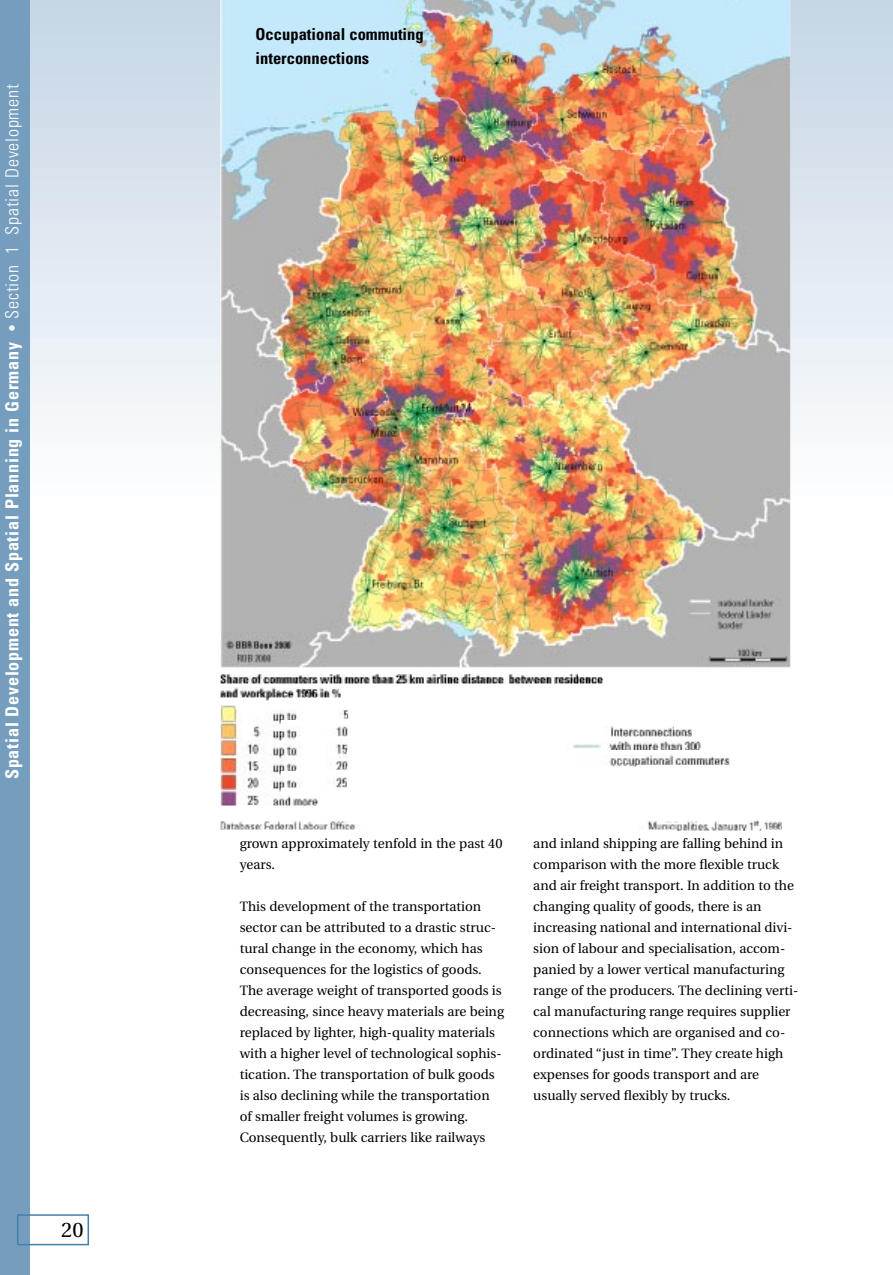
<style>
.page{position:relative;width:893px;height:1275px;background:#fff}
.page>*{position:absolute;margin:0;border:0;box-sizing:border-box;transform-origin:0 0}
.t1{font:21px "Utopia";color:#000}
.t2{font:700 condensed 18px "Univers";letter-spacing:.045em;color:#fff}
.t3{font:700 condensed 16.5px/24px "Univers";color:#000}
.t4{font:13.5px/21px "Utopia";color:#000}
.s1{font-weight:400}
.s2{font-weight:300}
</style>
<div class="page">
<div style="left:14px;top:0;width:878px;height:16px;background:#c6d6e5"></div>
<div style="left:14px;top:6px;width:878px;height:23px;background:#c7d7e6"></div>
<div style="left:14px;top:19px;width:878px;height:23px;background:#c9d8e7"></div>
<div style="left:14px;top:32px;width:878px;height:23px;background:#cad9e7"></div>
<div style="left:14px;top:46px;width:878px;height:22px;background:#cbdae8"></div>
<div style="left:14px;top:59px;width:878px;height:22px;background:#ccdbe8"></div>
<div style="left:14px;top:72px;width:878px;height:22px;background:#cedce9"></div>
<div style="left:14px;top:85px;width:878px;height:23px;background:#cfddea"></div>
<div style="left:14px;top:98px;width:878px;height:23px;background:#d1ddea"></div>
<div style="left:14px;top:111px;width:878px;height:23px;background:#d2ddea"></div>
<div style="left:14px;top:125px;width:878px;height:22px;background:#d4e0ec"></div>
<div style="left:14px;top:138px;width:878px;height:22px;background:#d5e0ec"></div>
<div style="left:14px;top:151px;width:878px;height:22px;background:#d7e1ed"></div>
<div style="left:14px;top:164px;width:878px;height:23px;background:#d9e3ee"></div>
<div style="left:14px;top:177px;width:878px;height:23px;background:#dae4ee"></div>
<div style="left:14px;top:190px;width:878px;height:23px;background:#dce5ef"></div>
<div style="left:14px;top:204px;width:878px;height:22px;background:#dde6f0"></div>
<div style="left:14px;top:217px;width:878px;height:22px;background:#dfe8f1"></div>
<div style="left:14px;top:230px;width:878px;height:22px;background:#e0e8f1"></div>
<div style="left:14px;top:243px;width:878px;height:23px;background:#e1e9f1"></div>
<div style="left:14px;top:256px;width:878px;height:23px;background:#e3eaf2"></div>
<div style="left:14px;top:269px;width:878px;height:23px;background:#e4ebf2"></div>
<div style="left:14px;top:282px;width:878px;height:23px;background:#e6edf4"></div>
<div style="left:14px;top:296px;width:878px;height:22px;background:#e6edf4"></div>
<div style="left:14px;top:309px;width:878px;height:22px;background:#e8eef5"></div>
<div style="left:14px;top:322px;width:878px;height:22px;background:#e9f0f5"></div>
<div style="left:14px;top:335px;width:878px;height:23px;background:#ebf1f6"></div>
<div style="left:14px;top:348px;width:878px;height:23px;background:#ecf1f6"></div>
<div style="left:14px;top:361px;width:878px;height:23px;background:#eef3f8"></div>
<div style="left:14px;top:375px;width:878px;height:22px;background:#eff4f8"></div>
<div style="left:14px;top:388px;width:878px;height:22px;background:#f1f5f9"></div>
<div style="left:14px;top:401px;width:878px;height:22px;background:#f3f6f9"></div>
<div style="left:14px;top:414px;width:878px;height:23px;background:#f5f8fa"></div>
<div style="left:14px;top:427px;width:878px;height:23px;background:#f6f8fa"></div>
<div style="left:14px;top:440px;width:878px;height:23px;background:#f8fafc"></div>
<div style="left:14px;top:454px;width:878px;height:22px;background:#f9fbfc"></div>
<div style="left:14px;top:467px;width:878px;height:22px;background:#fbfcfd"></div>
<div style="left:0;top:0;width:30px;height:1275px;background:#759dbe"></div>
<div style="left:17px;top:1214px;width:72px;height:31px;border:2px solid #4580a8"></div>
<img style="left:220px;top:0;width:570px;height:831px">
<h2 class="t2" style="left:5px;top:779px;width:697px;rotate:-90deg">Spatial Development and Spatial Planning in Germany <span class="s1">•</span> <span class="s2">Section 1 Spatial Development</span></h2>
<h1 class="t1" style="left:61px;top:1221px;width:24px">20</h1>
<p class="t3" style="left:255px;top:24px;width:170px">Occupational commuting interconnections</p>
<p class="t4" style="left:240px;top:834px;width:264px">grown approximately tenfold in the past 40 years.</p>
<p class="t4" style="left:240px;top:897px;width:266px">This development of the transportation sector can be attributed to a drastic struc&shy;tural change in the economy, which has consequences for the logistics of goods.<br>The average weight of transported goods is decreasing, since heavy materials are being replaced by lighter, high-quality materials with a higher level of technological sophis&shy;tication. The transportation of bulk goods is also declining while the transportation of smaller freight volumes is growing.<br>Consequently, bulk carriers like railways</p>
<p class="t4" style="left:533px;top:834px;width:266px">and inland shipping are falling behind in comparison with the more flexible truck and air freight transport. In addition to the changing quality of goods, there is an increasing national and international divi&shy;sion of labour and specialisation, accom&shy;panied by a lower vertical manufacturing range of the producers. The declining verti&shy;cal manufacturing range requires supplier connections which are organised and co&shy;ordinated “just in time”. They create high expenses for goods transport and are usually served flexibly by trucks.</p>
</div>
